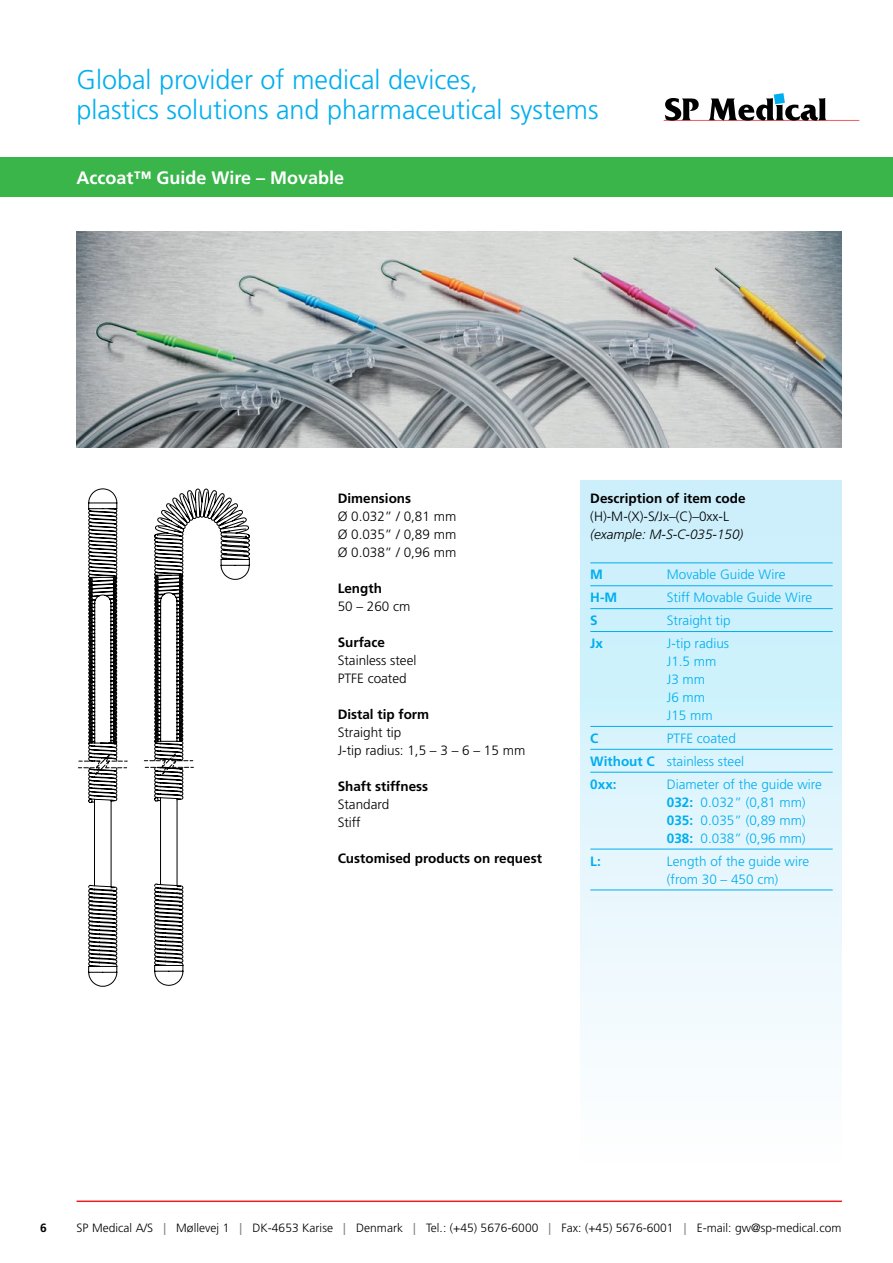
<style>
.page{position:relative;width:893px;height:1263px;background:#fff}
.page>*{position:absolute;margin:0;border:0;box-sizing:border-box;transform-origin:0 0}
.t1{font:300 27px/30px "Frutiger LT Std";color:#00aeef}
.t2{font:700 18px "Frutiger LT Std";color:#fff}
.t3{font:300 13.5px/18px "Frutiger LT Std";color:#00aeef}
.t4{font:300 13.5px/18px "Frutiger LT Std";color:#000}
.t5{font:700 13.5px "Frutiger LT Std";color:#000}
.t6{font:italic 300 13.5px "Frutiger LT Std";color:#000}
.t7{font:700 13.5px "Frutiger LT Std";color:#00aeef}
.t8{font:300 12px "Frutiger LT Std";letter-spacing:.005em;color:#000}
.t9{font:700 12px "Frutiger LT Std";color:#000}
.s1{font-weight:700}
.s2{font-weight:400;color:#808285}
</style>
<div class="page">
<div style="left:581px;top:480px;width:261px;height:684px;background:linear-gradient(to bottom,#c2edfb,#fffefe)"></div>
<div style="left:0;top:158px;width:893px;height:39px;background:#39b54a"></div>
<svg style="left:664px;top:93px;width:195px;height:28px"></svg>
<hr style="left:77px;top:1200px;width:765px;height:2px;background:#ed1d24">
<hr style="left:590px;top:563px;width:77px;height:1px;background:#00aeef">
<hr style="left:667px;top:563px;width:166px;height:1px;background:#00aeef">
<hr style="left:590px;top:585px;width:77px;height:1px;background:#00aeef">
<hr style="left:667px;top:585px;width:166px;height:1px;background:#00aeef">
<hr style="left:590px;top:608px;width:77px;height:1px;background:#00aeef">
<hr style="left:667px;top:608px;width:166px;height:1px;background:#00aeef">
<hr style="left:590px;top:631px;width:77px;height:1px;background:#00aeef">
<hr style="left:667px;top:631px;width:166px;height:1px;background:#00aeef">
<hr style="left:590px;top:726px;width:77px;height:1px;background:#00aeef">
<hr style="left:667px;top:726px;width:166px;height:1px;background:#00aeef">
<hr style="left:590px;top:749px;width:77px;height:1px;background:#00aeef">
<hr style="left:667px;top:749px;width:166px;height:1px;background:#00aeef">
<hr style="left:590px;top:772px;width:77px;height:1px;background:#00aeef">
<hr style="left:667px;top:772px;width:166px;height:1px;background:#00aeef">
<hr style="left:590px;top:849px;width:77px;height:1px;background:#00aeef">
<hr style="left:667px;top:849px;width:166px;height:1px;background:#00aeef">
<hr style="left:590px;top:890px;width:77px;height:1px;background:#00aeef">
<hr style="left:667px;top:890px;width:166px;height:1px;background:#00aeef">
<svg style="left:78px;top:488px;width:49px;height:499px"></svg>
<svg style="left:144px;top:760px;width:10px;height:8px"></svg>
<svg style="left:154px;top:488px;width:96px;height:498px"></svg>
<img style="left:77px;top:232px;width:765px;height:216px">
<h1 class="t1" style="left:77px;top:65px;width:524px">Global provider of medical devices,<br>plastics solutions and pharmaceutical systems</h1>
<h2 class="t2" style="left:77px;top:167px;width:269px">Accoat™ Guide Wire – Movable</h2>
<p class="t5" style="left:338px;top:490px;width:75px">Dimensions</p>
<p class="t4" style="left:338px;top:507px;width:120px;text-align:justify">Ø 0.032” / 0,81 mm Ø 0.035” / 0,89 mm Ø 0.038” / 0,96 mm</p>
<p class="t5" style="left:338px;top:580px;width:46px">Length</p>
<p class="t4" style="left:338px;top:597px;width:74px">50 – 260 cm</p>
<p class="t5" style="left:338px;top:634px;width:49px">Surface</p>
<p class="t4" style="left:338px;top:651px;width:80px">Stainless steel<br>PTFE coated</p>
<p class="t5" style="left:338px;top:706px;width:93px">Distal tip form</p>
<p class="t4" style="left:338px;top:723px;width:189px">Straight tip<br>J-tip radius: 1,5 – 3 – 6 – 15 mm</p>
<p class="t5" style="left:338px;top:778px;width:92px">Shaft stiffness</p>
<p class="t4" style="left:338px;top:795px;width:53px">Standard<br>Stiff</p>
<p class="t5" style="left:338px;top:850px;width:206px">Customised products on request</p>
<p class="t5" style="left:590px;top:490px;width:157px">Description of item code</p>
<p class="t4" style="left:590px;top:507px;width:140px">(H)-M-(X)-S/Jx–(C)–0xx-L</p>
<p class="t6" style="left:590px;top:526px;width:155px">(example: M-S-C-035-150)</p>
<p class="t7" style="left:590px;top:567px;width:14px">M</p>
<p class="t3" style="left:667px;top:566px;width:120px">Movable Guide Wire</p>
<p class="t7" style="left:590px;top:590px;width:28px">H-M</p>
<p class="t3" style="left:667px;top:589px;width:147px">Stiff Movable Guide Wire</p>
<p class="t7" style="left:590px;top:612px;width:9px">S</p>
<p class="t3" style="left:667px;top:612px;width:65px">Straight tip</p>
<p class="t7" style="left:590px;top:635px;width:14px">Jx</p>
<p class="t3" style="left:667px;top:634px;width:64px">J-tip radius<br>J1.5 mm<br>J3 mm<br>J6 mm<br>J15 mm</p>
<p class="t7" style="left:590px;top:730px;width:10px">C</p>
<p class="t3" style="left:590px;top:727px;width:155px;line-height:23px;text-indent:77px">PTFE coated<br><span class="s1">Without C</span> stainless steel<br><span class="s1">0xx:</span></p>
<p class="t3" style="left:667px;top:775px;width:157px">Diameter of the guide wire<br><span class="s1">032:</span> 0.032” (0,81 mm)<br><span class="s1">035:</span> 0.035” (0,89 mm)<br><span class="s1">038:</span> 0.038” (0,96 mm)</p>
<p class="t7" style="left:590px;top:853px;width:12px">L:</p>
<p class="t3" style="left:667px;top:852px;width:144px">Length of the guide wire (from 30 – 450 cm)</p>
<p class="t9" style="left:40px;top:1220px;width:8px">6</p>
<p class="t8" style="left:77px;top:1221px;width:766px">SP Medical A/S <span class="s2">|</span> Møllevej 1 <span class="s2">|</span> DK-4653 Karise <span class="s2">|</span> Denmark <span class="s2">|</span> Tel.: (+45) 5676-6000 <span class="s2">|</span> Fax: (+45) 5676-6001 <span class="s2">|</span> E-mail: gw@sp-medical.com</p>
</div>
